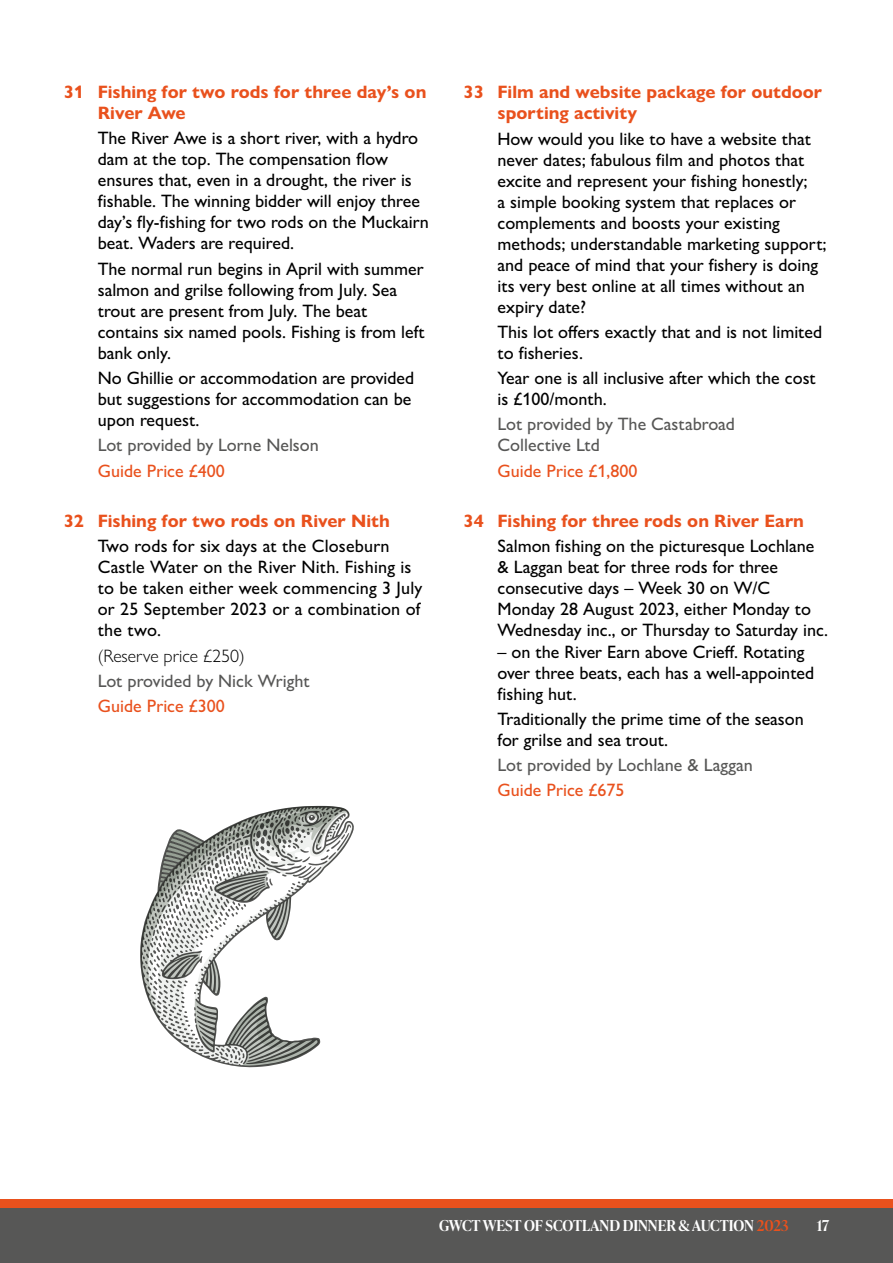
<style>
.page{position:relative;width:893px;height:1263px;background:#fff}
.page>*{position:absolute;margin:0;border:0;box-sizing:border-box;transform-origin:0 0}
.t1{font:500 18px/21px "Gill Sans Nova";color:#000}
.t2{font:700 18px/21px "Gill Sans Nova";color:#e9511d}
.t3{font:500 18px/21px "Gill Sans Nova";color:#575756}
.t4{font:500 18px "Gill Sans Nova";color:#e9511d}
.t5{font:300 18px "Gill Sans Nova";color:#000}
.t6{font:600 15px "Ivy Presto Headline";color:#fff}
.s1{color:#e9511d}
</style>
<div class="page">
<svg style="left:140px;top:806px;width:214px;height:261px"></svg>
<div style="left:0;top:1208px;width:893px;height:55px;background:#575756"></div>
<div style="left:0;top:1199px;width:893px;height:9px;background:#e9511d"></div>
<p class="t2" style="left:98px;top:81px;width:330px;text-indent:-34px">31 Fishing for two rods for three day’s on<br>River Awe</p>
<p class="t1" style="left:98px;top:128px;width:333px">The River Awe is a short river, with a hydro dam at the top. The compensation flow ensures that, even in a drought, the river is fishable. The winning bidder will enjoy three day’s fly-fishing for two rods on the Muckairn beat. Waders are required.</p>
<p class="t1" style="left:98px;top:258px;width:328px">The normal run begins in April with summer salmon and grilse following from July. Sea trout are present from July. The beat contains six named pools. Fishing is from left bank only.</p>
<p class="t1" style="left:98px;top:367px;width:318px">No Ghillie or accommodation are provided but suggestions for accommodation can be upon request.</p>
<p class="t3" style="left:98px;top:434px;width:223px">Lot provided by Lorne Nelson</p>
<p class="t4" style="left:98px;top:459px;width:128px">Guide Price £400</p>
<p class="t2" style="left:64px;top:510px;width:328px">32 Fishing for two rods on River Nith</p>
<p class="t1" style="left:98px;top:535px;width:326px">Two rods for six days at the Closeburn Castle Water on the River Nith. Fishing is to be taken either week commencing 3 July or 25 September 2023 or a combination of the two.</p>
<p class="t5" style="left:98px;top:644px;width:148px">(Reserve price £250)</p>
<p class="t3" style="left:98px;top:670px;width:213px">Lot provided by Nick Wright</p>
<p class="t4" style="left:98px;top:695px;width:128px">Guide Price £300</p>
<p class="t2" style="left:497px;top:82px;width:326px;text-indent:-34px">33 Film and website package for outdoor sporting activity</p>
<p class="t1" style="left:497px;top:128px;width:331px">How would you like to have a website that never dates; fabulous film and photos that excite and represent your fishing honestly;<br>a simple booking system that replaces or complements and boosts your existing methods; understandable marketing support; and peace of mind that your fishery is doing its very best online at all times without an expiry date?</p>
<p class="t1" style="left:497px;top:321px;width:326px">This lot offers exactly that and is not limited to fisheries.</p>
<p class="t1" style="left:497px;top:367px;width:320px">Year one is all inclusive after which the cost is £100/month.</p>
<p class="t3" style="left:497px;top:414px;width:239px">Lot provided by The Castabroad<br>Collective Ltd</p>
<p class="t4" style="left:497px;top:460px;width:141px">Guide Price £1,800</p>
<p class="t2" style="left:463px;top:510px;width:342px">34 Fishing for three rods on River Earn</p>
<p class="t1" style="left:497px;top:536px;width:332px">Salmon fishing on the picturesque Lochlane &amp; Laggan beat for three rods for three consecutive days – Week 30 on W/C Monday 28 August 2023, either Monday to Wednesday inc., or Thursday to Saturday inc.</p>
<p class="t1" style="left:497px;top:641px;width:318px">– on the River Earn above Crieff. Rotating over three beats, each has a well-appointed fishing hut.</p>
<p class="t1" style="left:497px;top:708px;width:308px">Traditionally the prime time of the season for grilse and sea trout.</p>
<p class="t3" style="left:497px;top:754px;width:257px">Lot provided by Lochlane &amp; Laggan</p>
<p class="t4" style="left:497px;top:779px;width:128px">Guide Price £675</p>
<p class="t6" style="left:439px;top:1215px;width:351px">GWCT WEST OF SCOTLAND DINNER &amp; AUCTION <span class="s1">2023</span></p>
<p class="t6" style="left:817px;top:1215px;width:14px">17</p>
</div>
